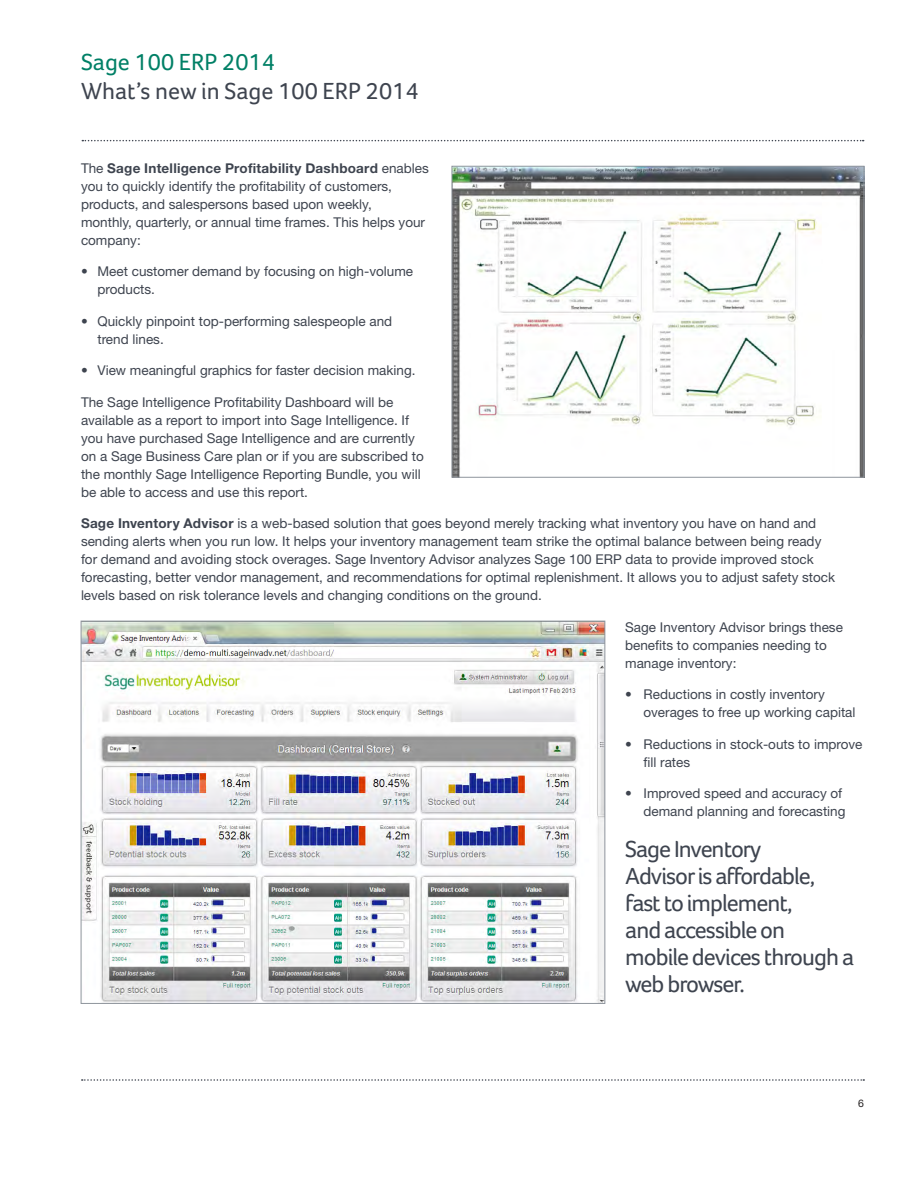
<style>
.page{position:relative;width:918px;height:1188px;background:#fff}
.page>*{position:absolute;margin:0;border:0;box-sizing:border-box;transform-origin:0 0}
.Body_Copy{font:24px/27px "Foco";letter-spacing:-.04em;color:#3e444f}
.Body_Copy-2{font:24px "Foco";color:#3e444f}
.t1{font:24px "Foco";color:#008066}
.Body_Copy-3{font:13.5px/18px "Helvetica Neue LT Std";color:#3e444f}
.t2{font:10.5px "Helvetica Neue LT Std";color:#231f20}
.s1{font-weight:700}
</style>
<div class="page">
<svg style="left:82px;top:140px;width:782px;height:1px"></svg>
<svg style="left:82px;top:1079px;width:782px;height:2px"></svg>
<img style="left:454px;top:168px;width:408px;height:307px">
<div style="left:452px;top:166px;width:412px;height:311px;border:1px solid #8f959d"></div>
<img style="left:83px;top:623px;width:520px;height:379px">
<h1 class="t1" style="left:81px;top:48px;width:195px">Sage 100 ERP 2014</h1>
<h1 class="Body_Copy-2" style="left:81px;top:77px;width:339px">What’s new in Sage 100 ERP 2014</h1>
<p class="Body_Copy-3" style="left:81px;top:159px;width:349px">The <span class="s1">Sage Intelligence Profitability Dashboard</span> enables you to quickly identify the profitability of customers, products, and salespersons based upon weekly,<br>monthly, quarterly, or annual time frames. This helps your company:</p>
<p class="Body_Copy-3" style="left:98px;top:262px;width:317px;text-indent:-16px">• Meet customer demand by focusing on high-volume products.</p>
<p class="Body_Copy-3" style="left:97px;top:312px;width:296px;text-indent:-16px">• Quickly pinpoint top-performing salespeople and trend lines.</p>
<p class="Body_Copy-3" style="left:81px;top:361px;width:336px">• View meaningful graphics for faster decision making.</p>
<p class="Body_Copy-3" style="left:81px;top:393px;width:344px">The Sage Intelligence Profitability Dashboard will be available as a report to import into Sage Intelligence. If you have purchased Sage Intelligence and are currently on a Sage Business Care plan or if you are subscribed to the monthly Sage Intelligence Reporting Bundle, you will be able to access and use this report.</p>
<p class="Body_Copy-3" style="left:81px;top:514px;width:756px"><span class="s1">Sage Inventory Advisor</span> is a web-based solution that goes beyond merely tracking what inventory you have on hand and sending alerts when you run low. It helps your inventory management team strike the optimal balance between being ready for demand and avoiding stock overages. Sage Inventory Advisor analyzes Sage 100 ERP data to provide improved stock forecasting, better vendor management, and recommendations for optimal replenishment. It allows you to adjust safety stock levels based on risk tolerance levels and changing conditions on the ground.</p>
<p class="Body_Copy-3" style="left:625px;top:618px;width:219px">Sage Inventory Advisor brings these benefits to companies needing to manage inventory:</p>
<p class="Body_Copy-3" style="left:644px;top:685px;width:214px;text-indent:-18px">• Reductions in costly inventory overages to free up working capital</p>
<p class="Body_Copy-3" style="left:644px;top:735px;width:221px;text-indent:-18px">• Reductions in stock-outs to improve fill rates</p>
<p class="Body_Copy-3" style="left:625px;top:784px;width:222px;text-align:right">• Improved speed and accuracy of demand planning and forecasting</p>
<p class="Body_Copy" style="left:625px;top:835px;width:230px">Sage Inventory<br>Advisor is affordable, fast to implement,<br>and accessible on mobile devices through a web browser.</p>
<p class="t2" style="left:858px;top:1097px;width:7px">6</p>
</div>
